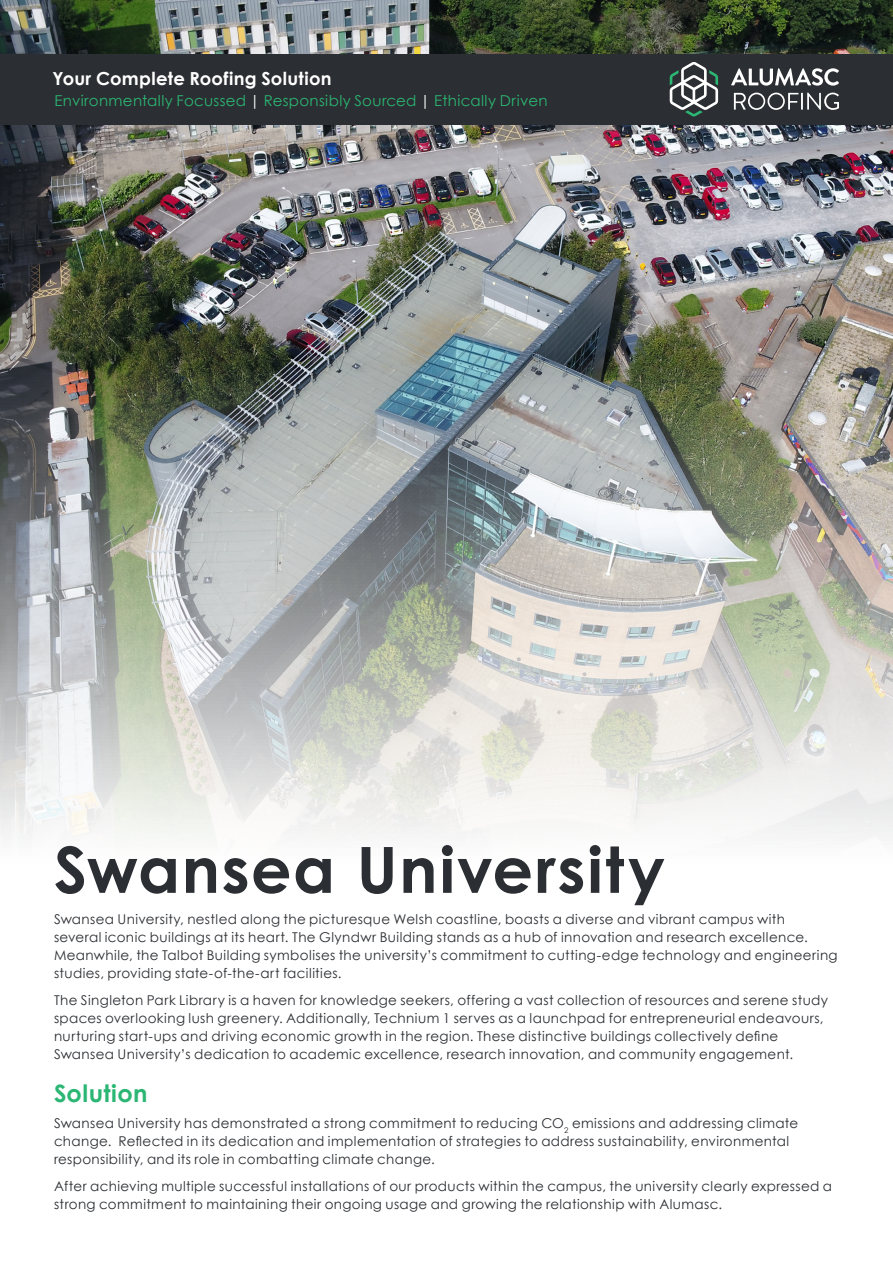
<style>
.page{position:relative;width:893px;height:1263px;background:#fff}
.page>*{position:absolute;margin:0;border:0;box-sizing:border-box;transform-origin:0 0}
.t1{font:700 63.75px "Century Gothic";letter-spacing:.025em;color:#2b2e32}
.t2{font:700 24px "Century Gothic";letter-spacing:.015em;color:#2bb673}
.t3{font:700 18px "Century Gothic";letter-spacing:.02em;color:#fff}
.t4{font:15px "Century Gothic";letter-spacing:.025em;color:#2bb673}
.t5{font:13.5px/18px "Century Gothic";letter-spacing:.025em;color:#2b2e32}
.s1{color:#fff}
</style>
<div class="page">
<img style="left:0;top:0;width:893px;height:838px">
<div style="left:0;top:54px;width:893px;height:70px;background:#2b2e32"></div>
<svg style="left:731px;top:68px;width:108px;height:18px"></svg>
<svg style="left:734px;top:93px;width:105px;height:17px"></svg>
<svg style="left:670px;top:62px;width:48px;height:54px"></svg>
<h3 class="t3" style="left:53px;top:65px;width:281px">Your Complete Roofing Solution</h3>
<p class="t4" style="left:54px;top:91px;width:495px">Environmentally Focussed <span class="s1">|</span> Responsibly Sourced <span class="s1">|</span> Ethically Driven</p>
<h1 class="t1" style="left:54px;top:821px;width:612px">Swansea University</h1>
<p class="t5" style="left:54px;top:910px;width:785px">Swansea University, nestled along the picturesque Welsh coastline, boasts a diverse and vibrant campus with<br>several iconic buildings at its heart. The Glyndwr Building stands as a hub of innovation and research excellence.<br>Meanwhile, the Talbot Building symbolises the university’s commitment to cutting-edge technology and engineering studies, providing state-of-the-art facilities.</p>
<p class="t5" style="left:54px;top:991px;width:775px">The Singleton Park Library is a haven for knowledge seekers, offering a vast collection of resources and serene study spaces overlooking lush greenery. Additionally, Technium 1 serves as a launchpad for entrepreneurial endeavours, nurturing start-ups and driving economic growth in the region. These distinctive buildings collectively define Swansea University’s dedication to academic excellence, research innovation, and community engagement.</p>
<h2 class="t2" style="left:54px;top:1075px;width:95px">Solution</h2>
<p class="t5" style="left:54px;top:1114px;width:746px">Swansea University has demonstrated a strong commitment to reducing CO<sub>2</sub> emissions and addressing climate change. Reflected in its dedication and implementation of strategies to address sustainability, environmental responsibility, and its role in combatting climate change.</p>
<p class="t5" style="left:54px;top:1177px;width:779px">After achieving multiple successful installations of our products within the campus, the university clearly expressed a strong commitment to maintaining their ongoing usage and growing the relationship with Alumasc.</p>
</div>
